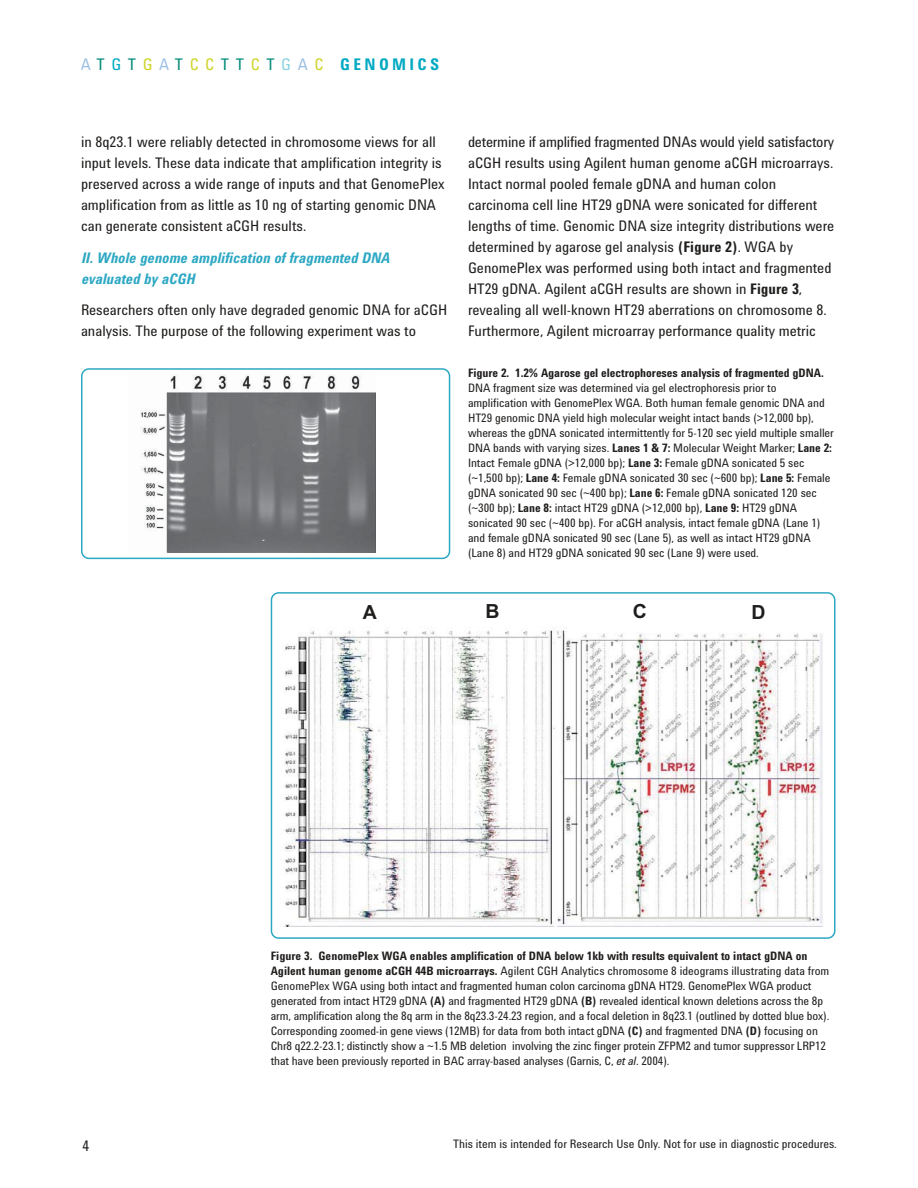
<style>
.page{position:relative;width:918px;height:1188px;background:#fff}
.page>*{position:absolute;margin:0;border:0;box-sizing:border-box;transform-origin:0 0}
.t1{font:700 19.5px "Arial";color:#201e1d}
.t2{font:16.5px "Agilent Cond";color:#048c7a}
.t3{font:700 16.5px "Agilent Cond";letter-spacing:.2em;color:#00a9c3}
.t4{font:15px/21px "Agilent Cond";color:#201e1d}
.t5{font:italic 700 15px/21px "Agilent Cond";color:#2da8c3}
.t6{font:12px/15px "Agilent Cond";letter-spacing:-.005em;color:#201e1d}
.t7{font:700 12px "Agilent Cond";letter-spacing:-.005em;color:#201e1d}
.s1{color:#9bbfe3}
.s2{color:#00a9c3}
.s3{color:#ced42a}
.s4{color:#8ad3df}
.s5{font-weight:700}
.s6{font-style:italic}
</style>
<div class="page">
<svg style="left:81px;top:368px;width:369px;height:191px"></svg>
<div style="left:90px;top:371px;width:354px;height:181px;background:#fff"></div>
<img style="left:140px;top:374px;width:235px;height:178px">
<svg style="left:271px;top:592px;width:565px;height:347px"></svg>
<svg style="left:280px;top:926px;width:544px;height:7px"></svg>
<img style="left:280px;top:616px;width:544px;height:310px">
<h2 class="t2" style="left:81px;top:58px;width:244px"><span class="s1">A</span> T <span class="s2">G</span> T <span class="s3">G</span> <span class="s1">A</span> T <span class="s3">C C</span> T T <span class="s3">C</span> T <span class="s4">G</span> <span class="s1">A</span> <span class="s3">C</span></h2>
<h2 class="t3" style="left:340px;top:58px;width:100px">GENOMICS</h2>
<p class="t4" style="left:81px;top:132px;width:365px">in 8q23.1 were reliably detected in chromosome views for all input levels. These data indicate that amplification integrity is preserved across a wide range of inputs and that GenomePlex amplification from as little as 10 ng of starting genomic DNA can generate consistent aCGH results.</p>
<p class="t5" style="left:81px;top:248px;width:310px">II. Whole genome amplification of fragmented DNA evaluated by aCGH</p>
<p class="t4" style="left:81px;top:300px;width:368px">Researchers often only have degraded genomic DNA for aCGH analysis. The purpose of the following experiment was to</p>
<p class="t4" style="left:468px;top:132px;width:368px">determine if amplified fragmented DNAs would yield satisfactory aCGH results using Agilent human genome aCGH microarrays.<br>Intact normal pooled female gDNA and human colon carcinoma cell line HT29 gDNA were sonicated for different lengths of time. Genomic DNA size integrity distributions were determined by agarose gel analysis <span class="s5">(Figure 2)</span>. WGA by GenomePlex was performed using both intact and fragmented HT29 gDNA. Agilent aCGH results are shown in <span class="s5">Figure 3</span>, revealing all well-known HT29 aberrations on chromosome 8.<br>Furthermore, Agilent microarray performance quality metric</p>
<p class="t7" style="left:468px;top:369px;width:357px">Figure 2. 1.2% Agarose gel electrophoreses analysis of fragmented gDNA.</p>
<p class="t6" style="left:468px;top:382px;width:367px">DNA fragment size was determined via gel electrophoresis prior to amplification with GenomePlex WGA. Both human female genomic DNA and HT29 genomic DNA yield high molecular weight intact bands (&gt;12,000 bp), whereas the gDNA sonicated intermittently for 5-120 sec yield multiple smaller DNA bands with varying sizes. <span class="s5">Lanes 1 &amp; 7:</span> Molecular Weight Marker; <span class="s5">Lane 2:<br></span>Intact Female gDNA (&gt;12,000 bp); <span class="s5">Lane 3:</span> Female gDNA sonicated 5 sec (~1,500 bp); <span class="s5">Lane 4:</span> Female gDNA sonicated 30 sec (~600 bp); <span class="s5">Lane 5:</span> Female gDNA sonicated 90 sec (~400 bp); <span class="s5">Lane 6:</span> Female gDNA sonicated 120 sec (~300 bp); <span class="s5">Lane 8:</span> intact HT29 gDNA (&gt;12,000 bp), <span class="s5">Lane 9:</span> HT29 gDNA sonicated 90 sec (~400 bp). For aCGH analysis, intact female gDNA (Lane 1) and female gDNA sonicated 90 sec (Lane 5), as well as intact HT29 gDNA (Lane 8) and HT29 gDNA sonicated 90 sec (Lane 9) were used.</p>
<h1 class="t1" style="left:363px;top:601px;width:16px">A</h1>
<h1 class="t1" style="left:486px;top:600px;width:16px">B</h1>
<h1 class="t1" style="left:633px;top:600px;width:16px">C</h1>
<h1 class="t1" style="left:751px;top:600px;width:16px">D</h1>
<p class="t4" style="left:83px;top:1136px;width:8px">4</p>
<p class="t6" style="left:271px;top:950px;width:560px"><span class="s5">Figure 3. GenomePlex WGA enables amplification of DNA below 1kb with results equivalent to intact gDNA on Agilent human genome aCGH 44B microarrays.</span> Agilent CGH Analytics chromosome 8 ideograms illustrating data from GenomePlex WGA using both intact and fragmented human colon carcinoma gDNA HT29. GenomePlex WGA product generated from intact HT29 gDNA <span class="s5">(A)</span> and fragmented HT29 gDNA <span class="s5">(B)</span> revealed identical known deletions across the 8p arm, amplification along the 8q arm in the 8q23.3-24.23 region, and a focal deletion in 8q23.1 (outlined by dotted blue box).<br>Corresponding zoomed-in gene views (12MB) for data from both intact gDNA <span class="s5">(C)</span> and fragmented DNA <span class="s5">(D)</span> focusing on Chr8 q22.2-23.1; distinctly show a ~1.5 MB deletion involving the zinc finger protein ZFPM2 and tumor suppressor LRP12 that have been previously reported in BAC array-based analyses (Garnis, C, <span class="s6">et al</span>. 2004).</p>
<p class="t6" style="left:453px;top:1138px;width:385px">This item is intended for Research Use Only. Not for use in diagnostic procedures.</p>
</div>
